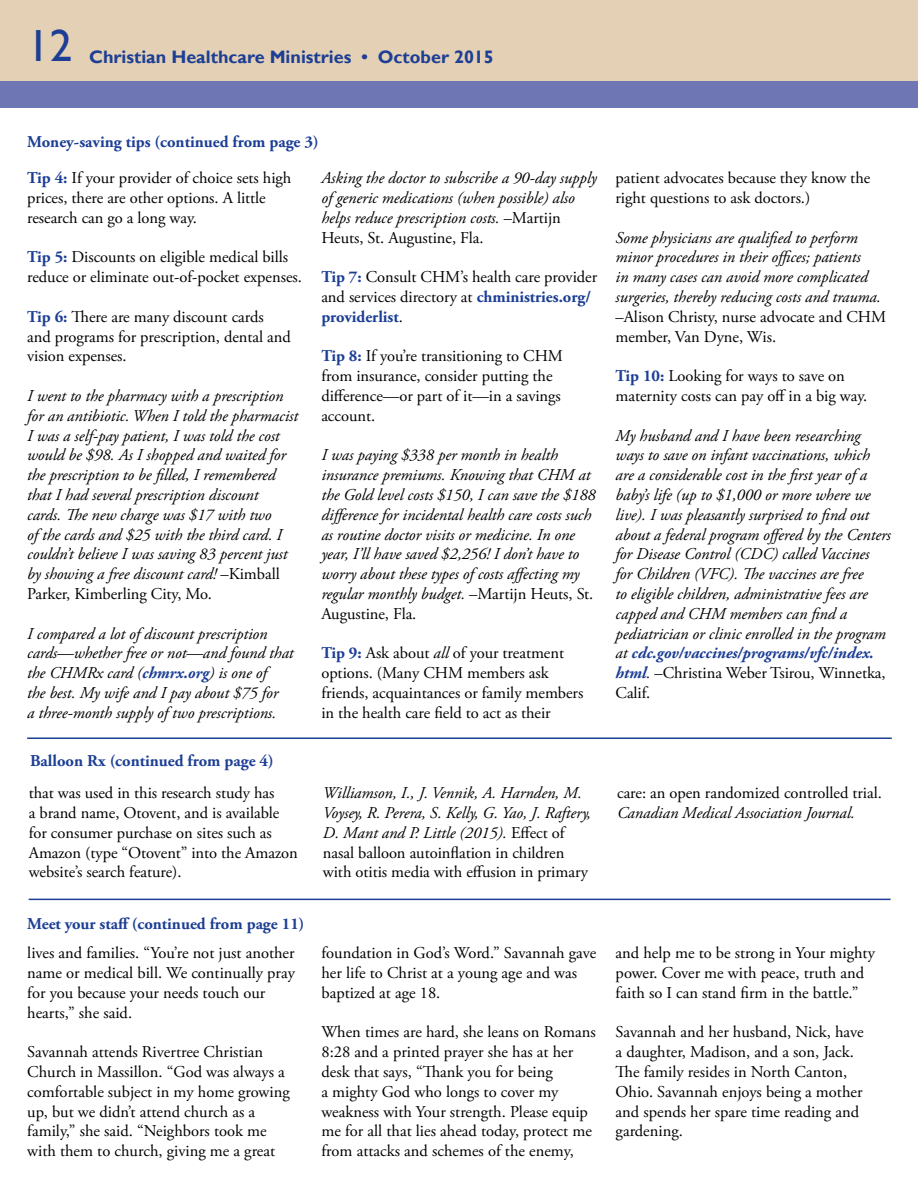
<style>
.page{position:relative;width:918px;height:1188px;background:#fff}
.page>*{position:absolute;margin:0;border:0;box-sizing:border-box;transform-origin:0 0}
.t1{font:45px "Gill Sans";color:#1c3e94}
.t2{font:700 18px "Gill Sans";color:#1c3e94}
.t3{font:italic 16.5px/19.8px "Adobe Garamond Pro";letter-spacing:-.005em;color:#000}
.t4{font:16.5px/19.8px "Adobe Garamond Pro";letter-spacing:-.005em;color:#000}
.t5{font:700 16.5px "Adobe Garamond Pro";color:#1c3e94}
.s1{font-weight:700;color:#1c3e94}
.s2{font-style:normal}
.s3{font-style:italic}
</style>
<div class="page">
<div style="left:0;top:0;width:918px;height:81px;background:#e4d0b5"></div>
<div style="left:0;top:81px;width:918px;height:27px;background:#6f76b4"></div>
<hr style="left:27px;top:737px;width:865px;height:2px;background:#1c3e94">
<hr style="left:29px;top:899px;width:862px;height:1px;background:#1c3e94">
<h1 class="t1" style="left:27px;top:20px;width:46px">12</h1>
<p class="t2" style="left:89px;top:46px;width:406px">Christian Healthcare Ministries • October 2015</p>
<p class="t5" style="left:27px;top:132px;width:293px">Money-saving tips (continued from page 3)</p>
<p class="t4" style="left:27px;top:169px;width:266px"><span class="s1">Tip 4:</span> If your provider of choice sets high prices, there are other options. A little research can go a long way.</p>
<p class="t4" style="left:27px;top:248px;width:276px"><span class="s1">Tip 5:</span> Discounts on eligible medical bills reduce or eliminate out-of-pocket expenses.</p>
<p class="t4" style="left:27px;top:307px;width:265px"><span class="s1">Tip 6:</span> There are many discount cards and programs for prescription, dental and vision expenses.</p>
<p class="t3" style="left:27px;top:386px;width:273px">I went to the pharmacy with a prescription for an antibiotic. When I told the pharmacist I was a self-pay patient, I was told the cost would be $98. As I shopped and waited for the prescription to be filled, I remembered that I had several prescription discount<br>cards. The new charge was $17 with two<br>of the cards and $25 with the third card. I couldn’t believe I was saving 83 percent just by showing a free discount card! <span class="s2">–Kimball Parker, Kimberling City, Mo.</span></p>
<p class="t3" style="left:27px;top:624px;width:268px">I compared a lot of discount prescription cards—whether free or not—and found that the CHMRx card (<span class="s1">chmrx.org</span>) is one of<br>the best. My wife and I pay about $75 for<br>a three-month supply of two prescriptions.</p>
<p class="t3" style="left:321px;top:169px;width:277px">Asking the doctor to subscribe a 90-day supply of generic medications (when possible) also helps reduce prescription costs. <span class="s2">–Martijn Heuts, St. Augustine, Fla.</span></p>
<p class="t4" style="left:321px;top:268px;width:277px"><span class="s1">Tip 7:</span> Consult CHM’s health care provider and services directory at <span class="s1">chministries.org/ providerlist</span>.</p>
<p class="t4" style="left:321px;top:347px;width:243px"><span class="s1">Tip 8:</span> If you’re transitioning to CHM from insurance, consider putting the difference—or part of it—in a savings account.</p>
<p class="t3" style="left:321px;top:446px;width:276px">I was paying $338 per month in health insurance premiums. Knowing that CHM at the Gold level costs $150, I can save the $188 difference for incidental health care costs such as routine doctor visits or medicine. In one year, I’ll have saved $2,256! I don’t have to worry about these types of costs affecting my regular monthly budget. <span class="s2">–Martijn Heuts, St.<br>Augustine, Fla.</span></p>
<p class="t4" style="left:321px;top:644px;width:264px"><span class="s1">Tip 9:</span> Ask about <span class="s3">all</span> of your treatment options. (Many CHM members ask friends, acquaintances or family members in the health care field to act as their</p>
<p class="t4" style="left:616px;top:169px;width:256px">patient advocates because they know the right questions to ask doctors.)</p>
<p class="t3" style="left:616px;top:228px;width:267px">Some physicians are qualified to perform minor procedures in their offices; patients<br>in many cases can avoid more complicated surgeries, thereby reducing costs and trauma.</p>
<p class="t4" style="left:616px;top:307px;width:272px">–Alison Christy, nurse advocate and CHM member, Van Dyne, Wis.</p>
<p class="t4" style="left:616px;top:367px;width:253px"><span class="s1">Tip 10:</span> Looking for ways to save on maternity costs can pay off in a big way.</p>
<p class="t3" style="left:616px;top:426px;width:277px">My husband and I have been researching ways to save on infant vaccinations, which are a considerable cost in the first year of a baby’s life (up to $1,000 or more where we live). I was pleasantly surprised to find out about a federal program offered by the Centers for Disease Control (CDC) called Vaccines<br>for Children (VFC). The vaccines are free<br>to eligible children, administrative fees are capped and CHM members can find a pediatrician or clinic enrolled in the program at <span class="s1">cdc.gov/vaccines/programs/vfc/index. html</span>. <span class="s2">–Christina Weber Tsirou, Winnetka, Calif.</span></p>
<p class="t5" style="left:30px;top:751px;width:245px">Balloon Rx (continued from page 4)</p>
<p class="t4" style="left:29px;top:784px;width:270px">that was used in this research study has<br>a brand name, Otovent, and is available for consumer purchase on sites such as Amazon (type “Otovent” into the Amazon website’s search feature).</p>
<p class="t3" style="left:323px;top:784px;width:270px">Williamson, I., J. Vennik, A. Harnden, M.<br>Voysey, R. Perera, S. Kelly, G. Yao, J. Raftery, D. Mant and P. Little (2015). <span class="s2">Effect of nasal balloon autoinflation in children with otitis media with effusion in primary</span></p>
<p class="t4" style="left:617px;top:784px;width:266px">care: an open randomized controlled trial.</p>
<p class="t3" style="left:617px;top:803px;width:239px">Canadian Medical Association Journal.</p>
<p class="t5" style="left:27px;top:914px;width:279px">Meet your staff (continued from page 11)</p>
<p class="t4" style="left:27px;top:944px;width:269px">lives and families. “You’re not just another name or medical bill. We continually pray for you because your needs touch our hearts,” she said.</p>
<p class="t4" style="left:27px;top:1043px;width:264px">Savannah attends Rivertree Christian Church in Massillon. “God was always a comfortable subject in my home growing up, but we didn’t attend church as a family,” she said. “Neighbors took me with them to church, giving me a great</p>
<p class="t4" style="left:321px;top:944px;width:276px">foundation in God’s Word.” Savannah gave her life to Christ at a young age and was baptized at age 18.</p>
<p class="t4" style="left:321px;top:1023px;width:276px">When times are hard, she leans on Romans 8:28 and a printed prayer she has at her desk that says, “Thank you for being<br>a mighty God who longs to cover my weakness with Your strength. Please equip me for all that lies ahead today, protect me from attacks and schemes of the enemy,</p>
<p class="t4" style="left:616px;top:944px;width:261px">and help me to be strong in Your mighty power. Cover me with peace, truth and faith so I can stand firm in the battle.”</p>
<p class="t4" style="left:616px;top:1023px;width:250px">Savannah and her husband, Nick, have a daughter, Madison, and a son, Jack.<br>The family resides in North Canton,<br>Ohio. Savannah enjoys being a mother and spends her spare time reading and gardening.</p>
</div>
